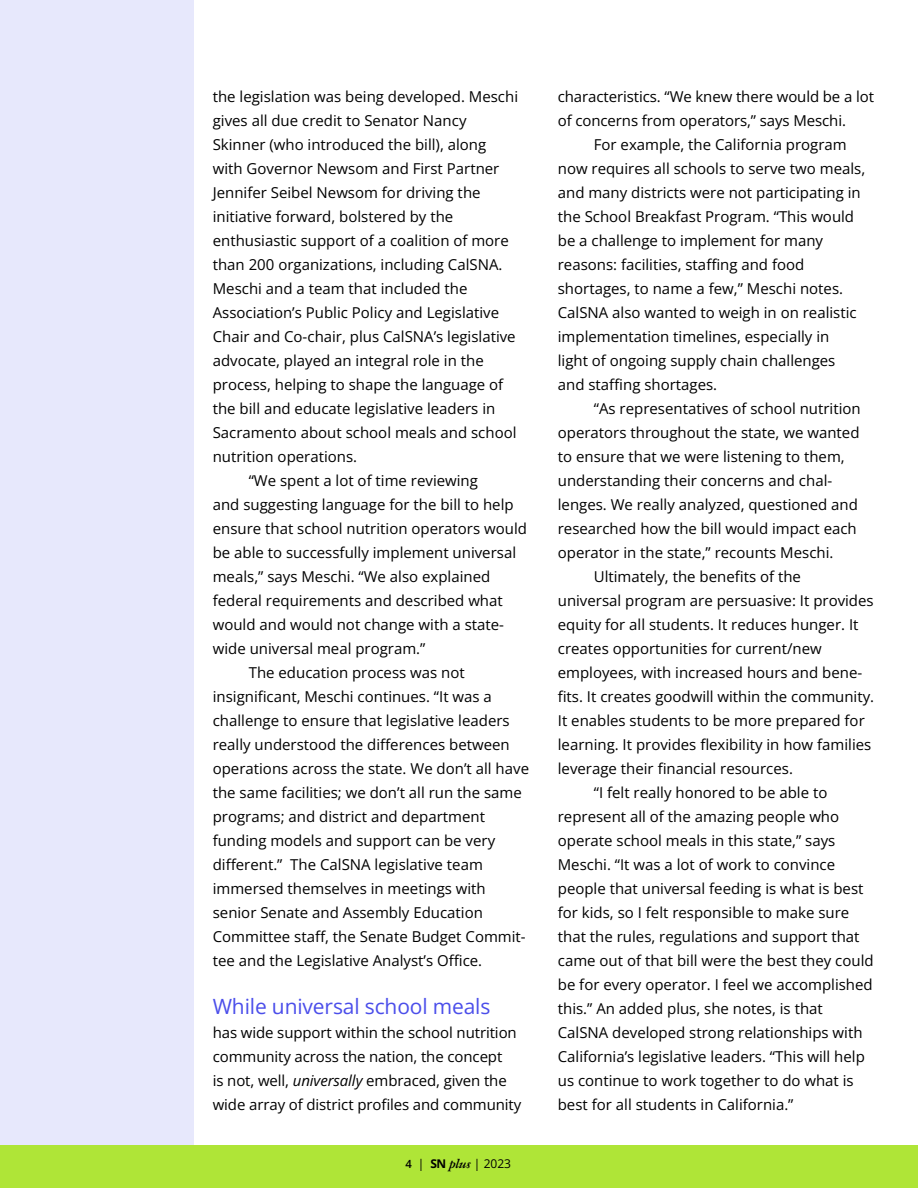
<style>
.page{position:relative;width:918px;height:1188px;background:#fff}
.page>*{position:absolute;margin:0;border:0;box-sizing:border-box;transform-origin:0 0}
.t1{font:21px "Open Sans";letter-spacing:-.005em;color:#4b4eea}
.t2{font:15px/24px "Open Sans";color:#000}
.t3{font:12px "Open Sans";color:#000}
.s1{font-style:italic}
.s2{font-weight:600;font-size:11.25px}
.s3{font-weight:700}
.s4{font-family:"Garamond ATF Text";font-weight:700;font-style:italic}
</style>
<div class="page">
<div style="left:0;top:0;width:193px;height:1153px;background:#e7e8fc"></div>
<div style="left:0;top:1145px;width:918px;height:43px;background:#afe537"></div>
<p class="t2" style="left:213px;top:84px;width:307px">the legislation was being developed. Meschi</p>
<p class="t2" style="left:213px;top:108px;width:255px">gives all due credit to Senator Nancy</p>
<p class="t2" style="left:213px;top:132px;width:275px">Skinner (who introduced the bill), along</p>
<p class="t2" style="left:213px;top:156px;width:288px">with Governor Newsom and First Partner</p>
<p class="t2" style="left:213px;top:180px;width:269px">Jennifer Seibel Newsom for driving the</p>
<p class="t2" style="left:213px;top:204px;width:242px">initiative forward, bolstered by the</p>
<p class="t2" style="left:213px;top:228px;width:298px">enthusiastic support of a coalition of more</p>
<p class="t2" style="left:213px;top:252px;width:291px">than 200 organizations, including CalSNA.</p>
<p class="t2" style="left:213px;top:276px;width:256px">Meschi and a team that included the</p>
<p class="t2" style="left:213px;top:300px;width:288px">Association’s Public Policy and Legislative</p>
<p class="t2" style="left:213px;top:324px;width:304px">Chair and Co-chair, plus CalSNA’s legislative</p>
<p class="t2" style="left:213px;top:348px;width:273px">advocate, played an integral role in the</p>
<p class="t2" style="left:213px;top:372px;width:292px">process, helping to shape the language of</p>
<p class="t2" style="left:213px;top:396px;width:284px">the bill and educate legislative leaders in</p>
<p class="t2" style="left:213px;top:420px;width:305px">Sacramento about school meals and school</p>
<p class="t2" style="left:213px;top:444px;width:146px">nutrition operations.</p>
<p class="t2" style="left:249px;top:468px;width:231px">“We spent a lot of time reviewing</p>
<p class="t2" style="left:213px;top:492px;width:302px">and suggesting language for the bill to help</p>
<p class="t2" style="left:213px;top:516px;width:316px">ensure that school nutrition operators would</p>
<p class="t2" style="left:213px;top:540px;width:305px">be able to successfully implement universal</p>
<p class="t2" style="left:213px;top:564px;width:279px">meals,” says Meschi. “We also explained</p>
<p class="t2" style="left:213px;top:588px;width:292px">federal requirements and described what</p>
<p class="t2" style="left:213px;top:612px;width:293px">would and would not change with a state-</p>
<p class="t2" style="left:213px;top:636px;width:214px">wide universal meal program.”</p>
<p class="t2" style="left:249px;top:660px;width:218px">The education process was not</p>
<p class="t2" style="left:213px;top:684px;width:281px">insignificant, Meschi continues. “It was a</p>
<p class="t2" style="left:213px;top:708px;width:299px">challenge to ensure that legislative leaders</p>
<p class="t2" style="left:213px;top:732px;width:299px">really understood the differences between</p>
<p class="t2" style="left:213px;top:756px;width:318px">operations across the state. We don’t all have</p>
<p class="t2" style="left:213px;top:780px;width:311px">the same facilities; we don’t all run the same</p>
<p class="t2" style="left:213px;top:804px;width:274px">programs; and district and department</p>
<p class="t2" style="left:213px;top:828px;width:284px">funding models and support can be very</p>
<p class="t2" style="left:213px;top:852px;width:272px">different.” The CalSNA legislative team</p>
<p class="t2" style="left:213px;top:876px;width:275px">immersed themselves in meetings with</p>
<p class="t2" style="left:213px;top:900px;width:272px">senior Senate and Assembly Education</p>
<p class="t2" style="left:213px;top:924px;width:314px">Committee staff, the Senate Budget Commit-</p>
<p class="t2" style="left:213px;top:948px;width:271px">tee and the Legislative Analyst’s Office.</p>
<h1 class="t1" style="left:213px;top:992px;width:279px">While universal school meals</h1>
<p class="t2" style="left:213px;top:1020px;width:310px">has wide support within the school nutrition community across the nation, the concept<br>is not, well, <span class="s1">universally</span> embraced, given the wide array of district profiles and community</p>
<p class="t3" style="left:406px;top:1156px;width:107px"><span class="s2">4</span> | <span class="s3">SN</span> <span class="s4">plus</span> | 2023</p>
<p class="t2" style="left:558px;top:84px;width:318px">characteristics. “We knew there would be a lot</p>
<p class="t2" style="left:558px;top:108px;width:290px">of concerns from operators,” says Meschi.</p>
<p class="t2" style="left:594px;top:132px;width:254px">For example, the California program</p>
<p class="t2" style="left:558px;top:156px;width:309px">now requires all schools to serve two meals,</p>
<p class="t2" style="left:558px;top:180px;width:304px">and many districts were not participating in</p>
<p class="t2" style="left:558px;top:204px;width:298px">the School Breakfast Program. “This would</p>
<p class="t2" style="left:558px;top:228px;width:267px">be a challenge to implement for many</p>
<p class="t2" style="left:558px;top:252px;width:248px">reasons: facilities, staffing and food</p>
<p class="t2" style="left:558px;top:276px;width:287px">shortages, to name a few,” Meschi notes.</p>
<p class="t2" style="left:558px;top:300px;width:300px">CalSNA also wanted to weigh in on realistic</p>
<p class="t2" style="left:558px;top:324px;width:273px">implementation timelines, especially in</p>
<p class="t2" style="left:558px;top:348px;width:279px">light of ongoing supply chain challenges</p>
<p class="t2" style="left:558px;top:372px;width:161px">and staffing shortages.</p>
<p class="t2" style="left:594px;top:396px;width:268px">“As representatives of school nutrition</p>
<p class="t2" style="left:558px;top:420px;width:303px">operators throughout the state, we wanted</p>
<p class="t2" style="left:558px;top:444px;width:289px">to ensure that we were listening to them,</p>
<p class="t2" style="left:558px;top:468px;width:276px">understanding their concerns and chal-</p>
<p class="t2" style="left:558px;top:492px;width:302px">lenges. We really analyzed, questioned and</p>
<p class="t2" style="left:558px;top:516px;width:301px">researched how the bill would impact each</p>
<p class="t2" style="left:558px;top:540px;width:277px">operator in the state,” recounts Meschi.</p>
<p class="t2" style="left:594px;top:564px;width:209px">Ultimately, the benefits of the</p>
<p class="t2" style="left:558px;top:588px;width:317px">universal program are persuasive: It provides</p>
<p class="t2" style="left:558px;top:612px;width:302px">equity for all students. It reduces hunger. It</p>
<p class="t2" style="left:558px;top:636px;width:266px">creates opportunities for current/new</p>
<p class="t2" style="left:558px;top:660px;width:306px">employees, with increased hours and bene-</p>
<p class="t2" style="left:558px;top:684px;width:318px">fits. It creates goodwill within the community.</p>
<p class="t2" style="left:558px;top:708px;width:309px">It enables students to be more prepared for</p>
<p class="t2" style="left:558px;top:732px;width:315px">learning. It provides flexibility in how families</p>
<p class="t2" style="left:558px;top:756px;width:237px">leverage their financial resources.</p>
<p class="t2" style="left:594px;top:780px;width:235px">“I felt really honored to be able to</p>
<p class="t2" style="left:558px;top:804px;width:283px">represent all of the amazing people who</p>
<p class="t2" style="left:558px;top:828px;width:279px">operate school meals in this state,” says</p>
<p class="t2" style="left:558px;top:852px;width:279px">Meschi. “It was a lot of work to convince</p>
<p class="t2" style="left:558px;top:876px;width:307px">people that universal feeding is what is best</p>
<p class="t2" style="left:558px;top:900px;width:293px">for kids, so I felt responsible to make sure</p>
<p class="t2" style="left:558px;top:924px;width:303px">that the rules, regulations and support that</p>
<p class="t2" style="left:558px;top:948px;width:317px">came out of that bill were the best they could</p>
<p class="t2" style="left:558px;top:972px;width:316px">be for every operator. I feel we accomplished</p>
<p class="t2" style="left:558px;top:996px;width:267px">this.” An added plus, she notes, is that</p>
<p class="t2" style="left:558px;top:1020px;width:306px">CalSNA developed strong relationships with</p>
<p class="t2" style="left:558px;top:1044px;width:309px">California’s legislative leaders. “This will help</p>
<p class="t2" style="left:558px;top:1068px;width:297px">us continue to work together to do what is</p>
<p class="t2" style="left:558px;top:1092px;width:237px">best for all students in California.”</p>
</div>
